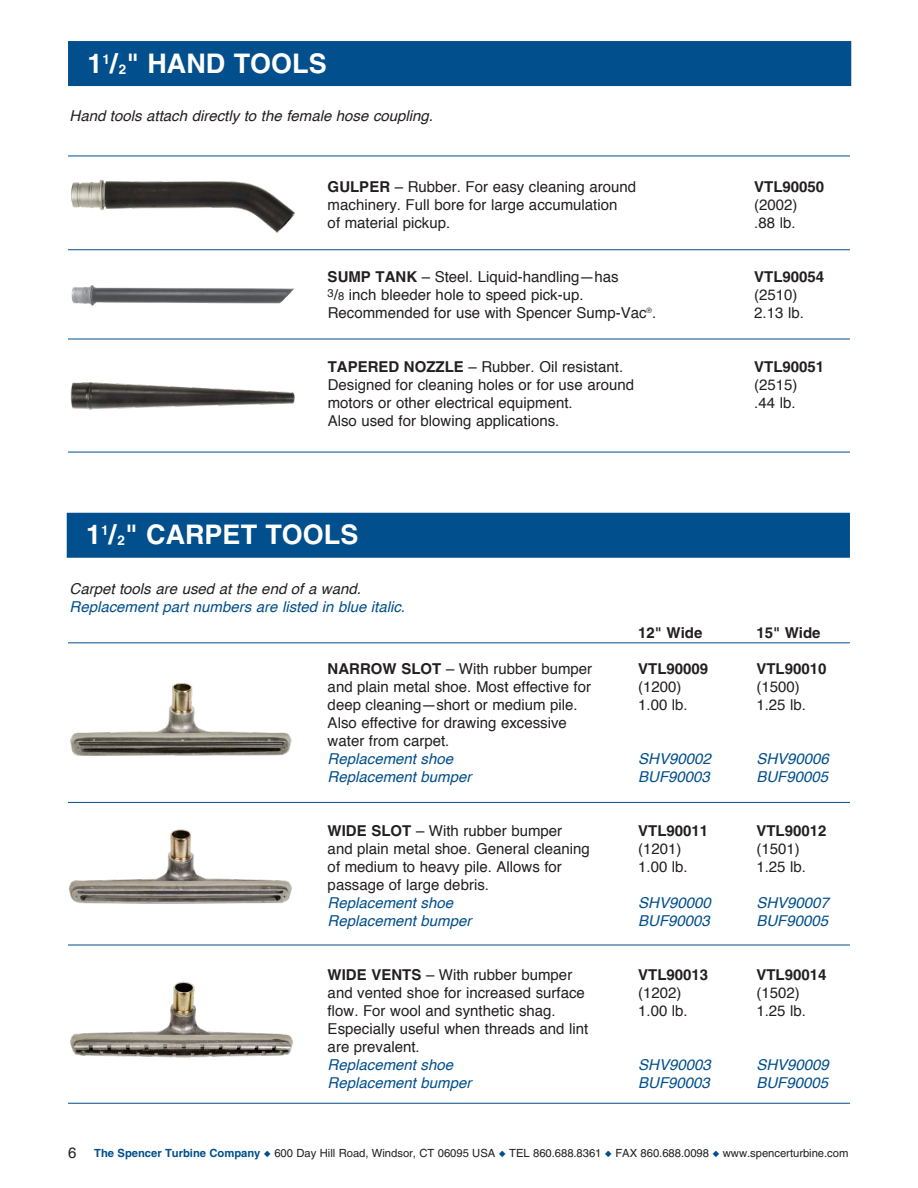
<style>
.page{position:relative;width:918px;height:1188px;background:#fff}
.page>*{position:absolute;margin:0;border:0;box-sizing:border-box;transform-origin:0 0}
.t1{font:700 27px "Helvetica LT Std";color:#fff}
.t2{font:15px/18px "Helvetica";color:#231f20}
.t3{font:italic 15px "Helvetica";color:#014f8c}
.t4{font:700 15px "Helvetica LT Std";color:#231f20}
.t5{font:italic 15px "Helvetica";color:#231f20}
.t6{font:11.25px "Helvetica LT Std";letter-spacing:-.005em;color:#231f20}
.s1{font-size:13.5px}
.s2{font-family:"Helvetica LT Std";font-weight:700}
.s3{font-size:11.25px}
.s4{font-weight:700;color:#014f8c}
.s5{color:#014f8c}
</style>
<div class="page">
<div style="left:68px;top:41px;width:783px;height:45px;background:#014f8c"></div>
<div style="left:67px;top:513px;width:783px;height:45px;background:#014f8c"></div>
<hr style="left:68px;top:156px;width:782px;height:1px;background:#014f8c">
<hr style="left:68px;top:249px;width:782px;height:1px;background:#014f8c">
<hr style="left:68px;top:339px;width:782px;height:1px;background:#014f8c">
<hr style="left:68px;top:452px;width:782px;height:1px;background:#014f8c">
<hr style="left:68px;top:642px;width:782px;height:1px;background:#014f8c">
<hr style="left:68px;top:945px;width:782px;height:1px;background:#014f8c">
<hr style="left:68px;top:802px;width:782px;height:1px;background:#014f8c">
<hr style="left:68px;top:1103px;width:782px;height:1px;background:#014f8c">
<img style="left:71px;top:180px;width:224px;height:53px">
<img style="left:71px;top:285px;width:223px;height:21px">
<img style="left:70px;top:382px;width:225px;height:28px">
<img style="left:70px;top:683px;width:222px;height:73px">
<img style="left:68px;top:829px;width:224px;height:75px">
<img style="left:70px;top:981px;width:223px;height:77px">
<h1 class="t1" style="left:88px;top:47px;width:241px">1<sup>1</sup>/<span class="s1">2</span>" HAND TOOLS</h1>
<p class="t5" style="left:70px;top:104px;width:365px">Hand tools attach directly to the female hose coupling.</p>
<p class="t2" style="left:328px;top:179px;width:310px"><span class="s2">GULPER</span> – Rubber. For easy cleaning around</p>
<p class="t4" style="left:754px;top:178px;width:72px">VTL90050</p>
<p class="t2" style="left:328px;top:197px;width:291px">machinery. Full bore for large accumulation</p>
<p class="t2" style="left:754px;top:197px;width:45px">(2002)</p>
<p class="t2" style="left:328px;top:215px;width:124px">of material pickup.</p>
<p class="t2" style="left:754px;top:215px;width:43px">.88 lb.</p>
<p class="t2" style="left:328px;top:269px;width:292px"><span class="s2">SUMP TANK</span> – Steel. Liquid-handling—has</p>
<p class="t4" style="left:754px;top:268px;width:72px">VTL90054</p>
<p class="t2" style="left:328px;top:287px;width:257px"><sup>3</sup>/<span class="s3">8</span> inch bleeder hole to speed pick-up.</p>
<p class="t2" style="left:754px;top:287px;width:45px">(2510)</p>
<p class="t2" style="left:328px;top:305px;width:330px">Recommended for use with Spencer Sump-Vac<sup>®</sup>.</p>
<p class="t2" style="left:754px;top:305px;width:51px">2.13 lb.</p>
<p class="t2" style="left:328px;top:359px;width:297px"><span class="s2">TAPERED NOZZLE</span> – Rubber. Oil resistant.</p>
<p class="t4" style="left:754px;top:358px;width:72px">VTL90051</p>
<p class="t2" style="left:328px;top:377px;width:308px">Designed for cleaning holes or for use around</p>
<p class="t2" style="left:754px;top:377px;width:45px">(2515)</p>
<p class="t2" style="left:328px;top:395px;width:247px">motors or other electrical equipment.</p>
<p class="t2" style="left:754px;top:395px;width:43px">.44 lb.</p>
<p class="t2" style="left:328px;top:413px;width:233px">Also used for blowing applications.</p>
<h1 class="t1" style="left:86px;top:518px;width:274px">1<sup>1</sup>/<span class="s1">2</span>" CARPET TOOLS</h1>
<p class="t5" style="left:70px;top:577px;width:293px">Carpet tools are used at the end of a wand.</p>
<p class="t3" style="left:70px;top:595px;width:337px">Replacement part numbers are listed in blue italic.</p>
<p class="t4" style="left:638px;top:623px;width:66px">12" Wide</p>
<p class="t4" style="left:756px;top:623px;width:66px">15" Wide</p>
<p class="t2" style="left:328px;top:660px;width:266px"><span class="s2">NARROW SLOT</span> – With rubber bumper</p>
<p class="t4" style="left:638px;top:659px;width:72px">VTL90009</p>
<p class="t4" style="left:756px;top:659px;width:72px">VTL90010</p>
<p class="t2" style="left:328px;top:678px;width:265px">and plain metal shoe. Most effective for</p>
<p class="t2" style="left:638px;top:678px;width:45px">(1200)</p>
<p class="t2" style="left:756px;top:678px;width:45px">(1500)</p>
<p class="t2" style="left:328px;top:696px;width:252px">deep cleaning—short or medium pile.</p>
<p class="t2" style="left:638px;top:696px;width:51px">1.00 lb.</p>
<p class="t2" style="left:756px;top:696px;width:51px">1.25 lb.</p>
<p class="t2" style="left:328px;top:714px;width:241px">Also effective for drawing excessive water from carpet.</p>
<p class="t3" style="left:328px;top:746px;width:127px">Replacement shoe</p>
<p class="t3" style="left:638px;top:746px;width:74px">SHV90002</p>
<p class="t3" style="left:756px;top:746px;width:74px">SHV90006</p>
<p class="t3" style="left:328px;top:764px;width:145px">Replacement bumper</p>
<p class="t3" style="left:638px;top:764px;width:73px">BUF90003</p>
<p class="t3" style="left:756px;top:764px;width:73px">BUF90005</p>
<p class="t2" style="left:328px;top:822px;width:236px"><span class="s2">WIDE SLOT</span> – With rubber bumper</p>
<p class="t4" style="left:638px;top:821px;width:72px">VTL90011</p>
<p class="t4" style="left:756px;top:821px;width:72px">VTL90012</p>
<p class="t2" style="left:328px;top:840px;width:264px">and plain metal shoe. General cleaning</p>
<p class="t2" style="left:638px;top:840px;width:45px">(1201)</p>
<p class="t2" style="left:756px;top:840px;width:45px">(1501)</p>
<p class="t2" style="left:328px;top:858px;width:236px">of medium to heavy pile. Allows for</p>
<p class="t2" style="left:638px;top:858px;width:51px">1.00 lb.</p>
<p class="t2" style="left:756px;top:858px;width:51px">1.25 lb.</p>
<p class="t2" style="left:328px;top:876px;width:163px">passage of large debris.</p>
<p class="t3" style="left:328px;top:890px;width:127px">Replacement shoe</p>
<p class="t3" style="left:638px;top:890px;width:74px">SHV90000</p>
<p class="t3" style="left:756px;top:890px;width:74px">SHV90007</p>
<p class="t3" style="left:328px;top:908px;width:145px">Replacement bumper</p>
<p class="t3" style="left:638px;top:908px;width:73px">BUF90003</p>
<p class="t3" style="left:756px;top:908px;width:73px">BUF90005</p>
<p class="t2" style="left:328px;top:966px;width:246px"><span class="s2">WIDE VENTS</span> – With rubber bumper</p>
<p class="t4" style="left:638px;top:965px;width:72px">VTL90013</p>
<p class="t4" style="left:756px;top:965px;width:72px">VTL90014</p>
<p class="t2" style="left:328px;top:984px;width:259px">and vented shoe for increased surface</p>
<p class="t2" style="left:638px;top:984px;width:45px">(1202)</p>
<p class="t2" style="left:756px;top:984px;width:45px">(1502)</p>
<p class="t2" style="left:328px;top:1002px;width:230px">flow. For wool and synthetic shag.</p>
<p class="t2" style="left:638px;top:1002px;width:51px">1.00 lb.</p>
<p class="t2" style="left:756px;top:1002px;width:51px">1.25 lb.</p>
<p class="t2" style="left:328px;top:1020px;width:262px">Especially useful when threads and lint are prevalent.</p>
<p class="t3" style="left:328px;top:1052px;width:127px">Replacement shoe</p>
<p class="t3" style="left:638px;top:1052px;width:74px">SHV90003</p>
<p class="t3" style="left:756px;top:1052px;width:74px">SHV90009</p>
<p class="t3" style="left:328px;top:1070px;width:145px">Replacement bumper</p>
<p class="t3" style="left:638px;top:1070px;width:73px">BUF90003</p>
<p class="t3" style="left:756px;top:1070px;width:73px">BUF90005</p>
<p class="t2" style="left:68px;top:1144px;width:10px">6</p>
<p class="t6" style="left:94px;top:1147px;width:756px"><span class="s4">The Spencer Turbine Company</span> <span class="s5">◆</span> 600 Day Hill Road, Windsor, CT 06095 USA <span class="s5">◆</span> TEL 860.688.8361 <span class="s5">◆</span> FAX 860.688.0098 <span class="s5">◆</span> www.spencerturbine.com</p>
</div>
